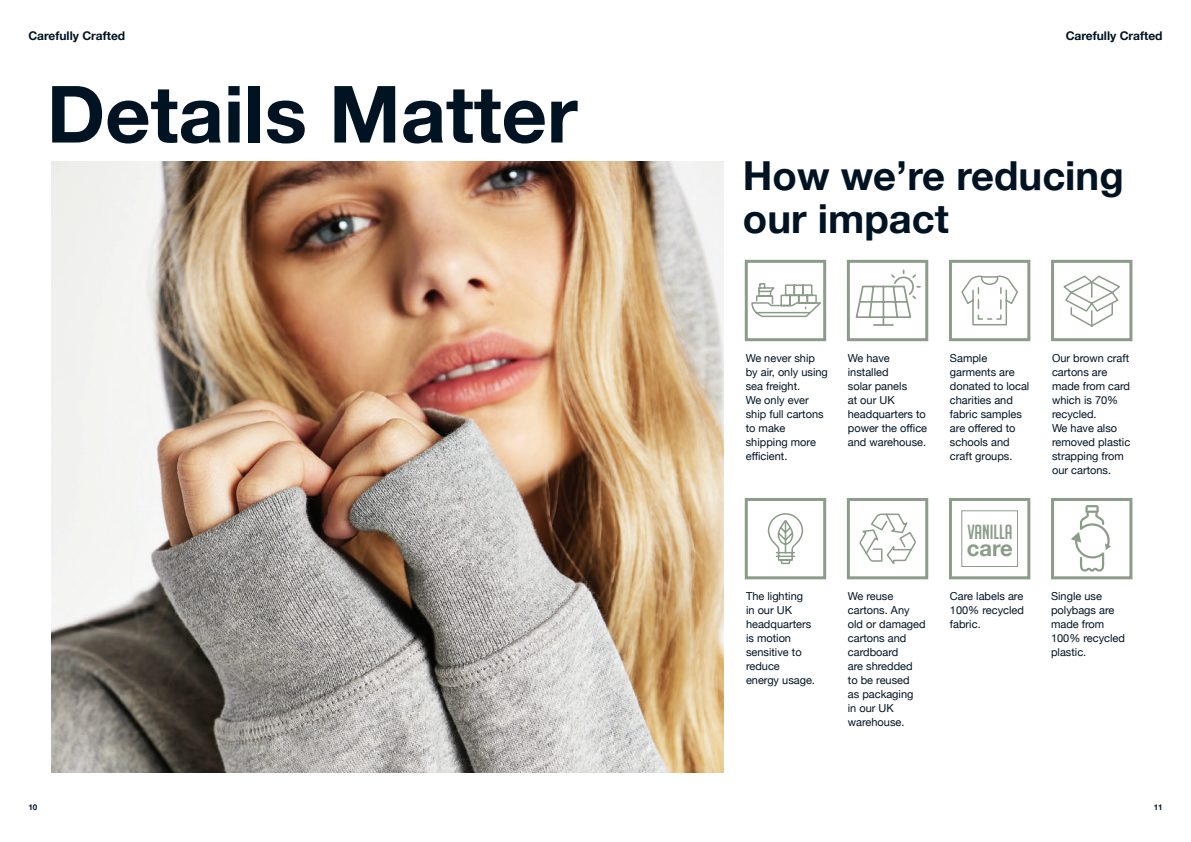
<style>
.page{position:relative;width:1191px;height:842px;background:#fff}
.page>*{position:absolute;margin:0;border:0;box-sizing:border-box;transform-origin:0 0}
.t1{font:700 79px "Helvetica Neue";color:#001322}
.t2{font:700 40px "Helvetica Neue";color:#001322}
.t3{font:700 22px "Helvetica Neue";color:#8b9c88}
.t4{font:20px "Big Noodle Titling";color:#8b9c88}
.t5{font:700 12px "Helvetica Neue";color:#001322}
.Body_Copy{font:11px/14px "Helvetica Neue";color:#001322}
.t6{font:700 8px "Helvetica Neue";color:#001322}
</style>
<div class="page">
<div style="left:745px;top:260px;width:81px;height:81px;border:3px solid #8b9c88"></div>
<div style="left:745px;top:498px;width:81px;height:81px;border:3px solid #8b9c88"></div>
<div style="left:847px;top:260px;width:81px;height:81px;border:3px solid #8b9c88"></div>
<div style="left:847px;top:498px;width:81px;height:81px;border:3px solid #8b9c88"></div>
<div style="left:949px;top:260px;width:81px;height:81px;border:3px solid #8b9c88"></div>
<div style="left:949px;top:498px;width:81px;height:81px;border:3px solid #8b9c88"></div>
<div style="left:1051px;top:260px;width:81px;height:81px;border:3px solid #8b9c88"></div>
<div style="left:1051px;top:498px;width:81px;height:81px;border:3px solid #8b9c88"></div>
<img style="left:51px;top:162px;width:672px;height:611px">
<svg style="left:767px;top:513px;width:37px;height:52px"></svg>
<svg style="left:961px;top:275px;width:57px;height:51px"></svg>
<svg style="left:751px;top:283px;width:70px;height:35px"></svg>
<svg style="left:1063px;top:275px;width:57px;height:52px"></svg>
<svg style="left:859px;top:513px;width:57px;height:51px"></svg>
<svg style="left:855px;top:269px;width:66px;height:57px"></svg>
<div style="left:961px;top:510px;width:57px;height:57px;border:1px solid #8b9c88"></div>
<svg style="left:1071px;top:505px;width:40px;height:67px"></svg>
<p class="t5" style="left:28px;top:26px;width:98px">Carefully Crafted</p>
<p class="t5" style="left:1065px;top:26px;width:98px">Carefully Crafted</p>
<p class="t1" style="left:47px;top:52px;width:532px">Details Matter</p>
<p class="t2" style="left:743px;top:144px;width:382px">How we’re reducing</p>
<p class="t2" style="left:743px;top:187px;width:207px">our impact</p>
<p class="Body_Copy" style="left:746px;top:352px;width:84px">We never ship by air, only using sea freight.<br>We only ever ship full cartons to make shipping more efficient.</p>
<p class="Body_Copy" style="left:848px;top:352px;width:81px">We have installed<br>solar panels<br>at our UK headquarters to power the office and warehouse.</p>
<p class="Body_Copy" style="left:950px;top:352px;width:81px">Sample garments are donated to local charities and fabric samples are offered to schools and craft groups.</p>
<p class="Body_Copy" style="left:1052px;top:352px;width:80px">Our brown craft cartons are made from card which is 70% recycled.</p>
<p class="Body_Copy" style="left:1052px;top:422px;width:80px">We have also removed plastic strapping from our cartons.</p>
<p class="t4" style="left:967px;top:521px;width:47px">VANILLA</p>
<p class="t3" style="left:967px;top:531px;width:48px">care</p>
<p class="Body_Copy" style="left:746px;top:590px;width:70px">The lighting<br>in our UK headquarters is motion sensitive to reduce energy usage.</p>
<p class="Body_Copy" style="left:848px;top:590px;width:79px">We reuse cartons. Any old or damaged cartons and cardboard<br>are shredded<br>to be reused<br>as packaging<br>in our UK warehouse.</p>
<p class="Body_Copy" style="left:950px;top:590px;width:75px;text-align:justify">Care labels are 100% recycled fabric.</p>
<p class="Body_Copy" style="left:1051px;top:590px;width:75px">Single use polybags are made from<br>100% recycled plastic.</p>
<p class="t6" style="left:28px;top:801px;width:10px">10</p>
<p class="t6" style="left:1153px;top:801px;width:10px">11</p>
</div>
